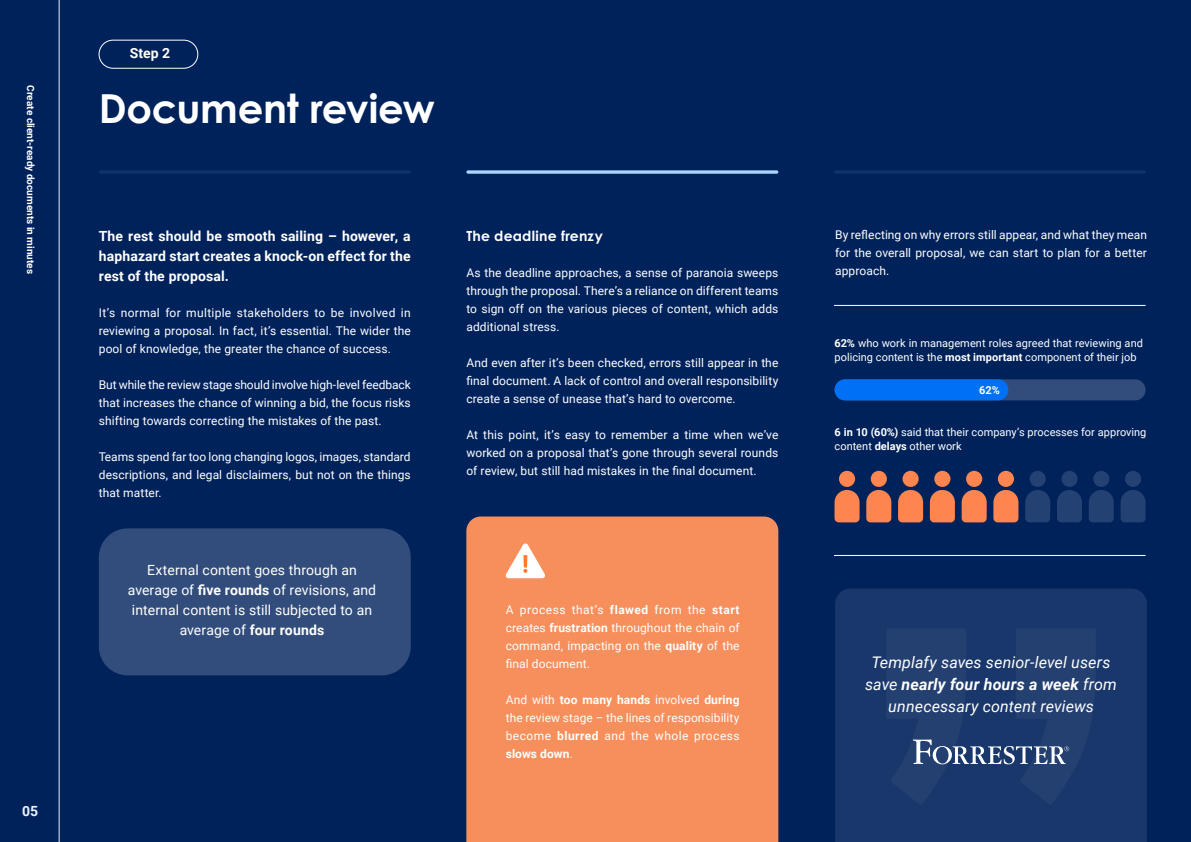
<style>
.page{position:relative;width:1191px;height:842px;background:#00225b}
.page>*{position:absolute;margin:0;border:0;box-sizing:border-box;transform-origin:0 0}
.t1{font:700 40px "Century Gothic";letter-spacing:-.005em;color:#fff}
.t2{font:italic 16px/22px "Roboto";letter-spacing:.005em;color:#fff;text-align:center}
.t3{font:14px/20px "Roboto";letter-spacing:.005em;color:#fff;text-align:center}
.t4{font:700 14px/20px "Roboto";letter-spacing:.01em;color:#fff;text-align:justify}
.t5{font:700 14px "Century Gothic Pro";letter-spacing:.015em;color:#fff}
.t6{font:700 14px "Roboto";color:#ecf3ff}
.t7{font:12px/18px "Roboto";letter-spacing:.005em;color:#fff;text-align:justify}
.t8{font:11px/14px "Roboto";color:#fff}
.t9{font:700 11px "Roboto";color:#fff}
.t10{font:700 10px "Roboto";color:#fff}
.s1{font-weight:700}
</style>
<div class="page">
<div style="left:835px;top:588px;width:312px;height:254px;background:#19376b"></div>
<div style="left:99px;top:528px;width:312px;height:147px;background:#324d7b;border-radius:29px"></div>
<hr style="left:99px;top:170px;width:312px;height:4px;background:#0b2e66;border-radius:2px">
<svg style="left:466px;top:170px;width:312px;height:4px"></svg>
<hr style="left:834px;top:170px;width:312px;height:4px;background:#0c2f66;border-radius:2px">
<div style="left:466px;top:516px;width:312px;height:326px;background:#f68f5c"></div>
<svg style="left:505px;top:543px;width:41px;height:35px"></svg>
<svg style="left:886px;top:628px;width:209px;height:177px;background:#244172"></svg>
<div style="left:834px;top:379px;width:311px;height:21px;background:#324d7b;border-radius:11px"></div>
<div style="left:834px;top:379px;width:174px;height:21px;background:#0070f5;border-radius:11px"></div>
<div style="left:1125px;top:471px;width:16px;height:16px;background:#234173;border-radius:50%"></div>
<svg style="left:1120px;top:490px;width:25px;height:32px"></svg>
<div style="left:1093px;top:471px;width:16px;height:16px;background:#234173;border-radius:50%"></div>
<svg style="left:1089px;top:490px;width:24px;height:32px"></svg>
<div style="left:1061px;top:471px;width:16px;height:16px;background:#234173;border-radius:50%"></div>
<svg style="left:1057px;top:490px;width:25px;height:32px"></svg>
<div style="left:1029px;top:471px;width:16px;height:16px;background:#234173;border-radius:50%"></div>
<svg style="left:1025px;top:490px;width:25px;height:32px"></svg>
<div style="left:998px;top:471px;width:16px;height:16px;background:#ff8550;border-radius:50%"></div>
<svg style="left:993px;top:490px;width:25px;height:32px"></svg>
<div style="left:934px;top:471px;width:16px;height:16px;background:#ff8550;border-radius:50%"></div>
<svg style="left:930px;top:490px;width:25px;height:32px"></svg>
<div style="left:870px;top:471px;width:17px;height:16px;background:#ff8550;border-radius:50%"></div>
<svg style="left:866px;top:490px;width:25px;height:32px"></svg>
<div style="left:966px;top:471px;width:16px;height:16px;background:#ff8550;border-radius:50%"></div>
<svg style="left:961px;top:490px;width:25px;height:32px"></svg>
<div style="left:902px;top:471px;width:16px;height:16px;background:#ff8550;border-radius:50%"></div>
<svg style="left:898px;top:490px;width:25px;height:32px"></svg>
<div style="left:839px;top:471px;width:16px;height:16px;background:#ff8550;border-radius:50%"></div>
<svg style="left:834px;top:490px;width:25px;height:32px"></svg>
<hr style="left:834px;top:555px;width:311px;height:1px;background:#fff">
<hr style="left:834px;top:305px;width:311px;height:1px;background:#fff">
<hr style="left:59px;top:0;width:1px;height:842px;background:#ecf3ff">
<div style="left:99px;top:40px;width:99px;height:28px;border:1px solid #fff;border-radius:14px"></div>
<p class="t10" style="left:38px;top:85px;width:190px;rotate:90deg">Create client-ready documents in minutes</p>
<p class="t6" style="left:22px;top:801px;width:18px">05</p>
<p class="t4" style="left:130px;top:43px;width:42px">Step 2</p>
<h1 class="t1" style="left:99px;top:78px;width:337px">Document review</h1>
<p class="t4" style="left:99px;top:225px;width:313px">The rest should be smooth sailing – however, a haphazard start creates a knock-on effect for the rest of the proposal.</p>
<p class="t7" style="left:99px;top:303px;width:313px">It’s normal for multiple stakeholders to be involved in reviewing a proposal. In fact, it’s essential. The wider the pool of knowledge, the greater the chance of success.</p>
<p class="t7" style="left:99px;top:375px;width:313px">But while the review stage should involve high-level feedback that increases the chance of winning a bid, the focus risks shifting towards correcting the mistakes of the past.</p>
<p class="t7" style="left:99px;top:447px;width:313px">Teams spend far too long changing logos, images, standard descriptions, and legal disclaimers, but not on the things that matter.</p>
<p class="t3" style="left:128px;top:560px;width:250px">External content goes through an average of <span class="s1">five rounds</span> of revisions, and internal content is still subjected to an average of <span class="s1">four rounds</span></p>
<p class="t5" style="left:466px;top:227px;width:138px">The deadline frenzy</p>
<p class="t7" style="left:466px;top:263px;width:313px">As the deadline approaches, a sense of paranoia sweeps through the proposal. There’s a reliance on different teams to sign off on the various pieces of content, which adds additional stress.</p>
<p class="t7" style="left:466px;top:353px;width:313px">And even after it’s been checked, errors still appear in the final document. A lack of control and overall responsibility create a sense of unease that’s hard to overcome.</p>
<p class="t7" style="left:466px;top:425px;width:313px">At this point, it’s easy to remember a time when we’ve worked on a proposal that’s gone through several rounds of review, but still had mistakes in the final document.</p>
<p class="t7" style="left:506px;top:600px;width:235px">A process that’s <span class="s1">flawed</span> from the <span class="s1">start </span>creates <span class="s1">frustration</span> throughout the chain of command, impacting on the <span class="s1">quality</span> of the final document.</p>
<p class="t7" style="left:506px;top:690px;width:235px">And with <span class="s1">too many hands</span> involved <span class="s1">during </span>the review stage – the lines of responsibility become <span class="s1">blurred</span> and the whole process <span class="s1">slows down</span>.</p>
<p class="t7" style="left:835px;top:226px;width:313px">By reflecting on why errors still appear, and what they mean for the overall proposal, we can start to plan for a better approach.</p>
<p class="t8" style="left:834px;top:336px;width:310px"><span class="s1">62%</span> who work in management roles agreed that reviewing and policing content is the <span class="s1">most important</span> component of their job</p>
<p class="t9" style="left:979px;top:382px;width:22px">62%</p>
<p class="t8" style="left:834px;top:425px;width:313px"><span class="s1">6 in 10 (60%)</span> said that their company’s processes for approving content <span class="s1">delays</span> other work</p>
<h2 class="t2" style="left:865px;top:650px;width:253px">Templafy saves senior-level users save <span class="s1">nearly four hours a week</span> from unnecessary content reviews</h2>
</div>
